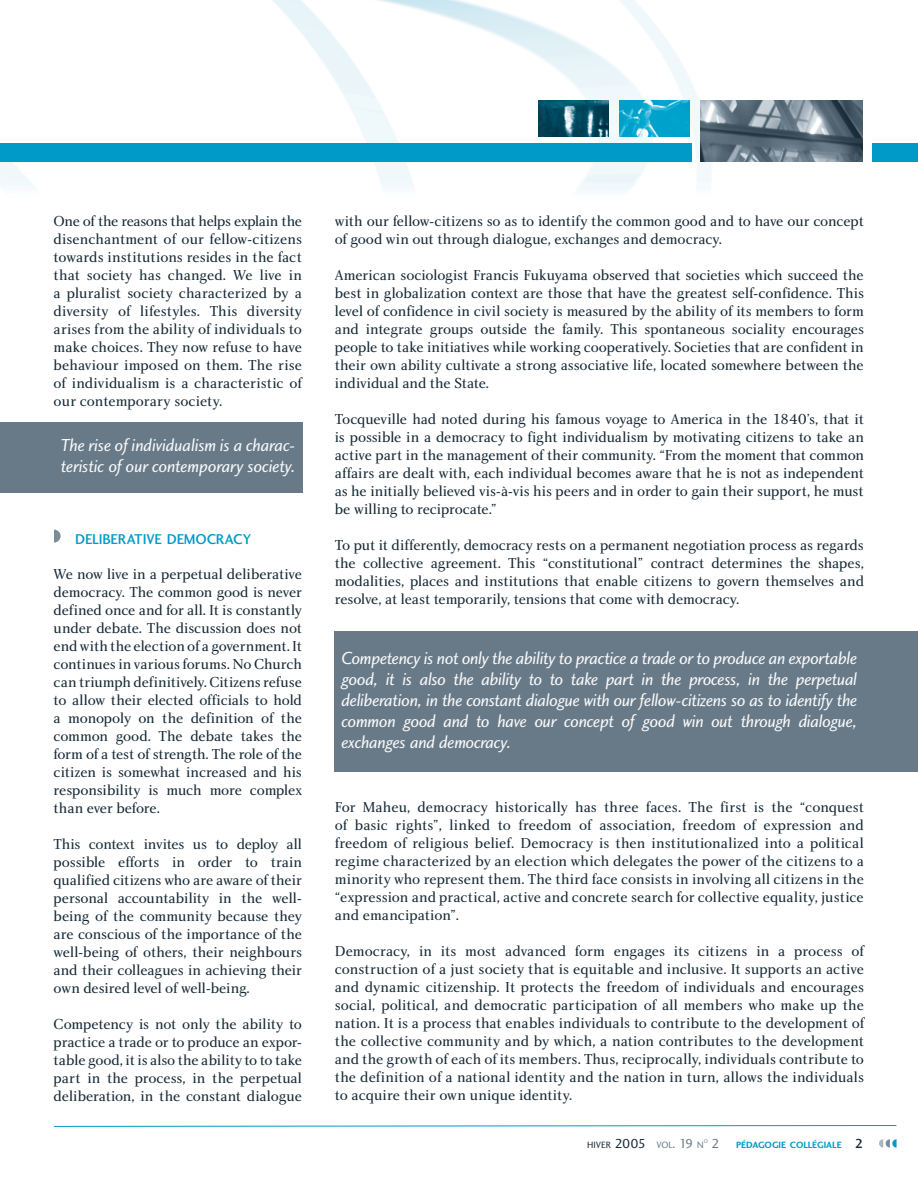
<style>
.page{position:relative;width:918px;height:1188px;background:#fff}
.page>*{position:absolute;margin:0;border:0;box-sizing:border-box;transform-origin:0 0}
.t1{font:18px/21px "Charlotte Sans Book Italic Plain";letter-spacing:-.02em;color:#f9fafb;text-align:justify}
.t2{font:15px/18px "Charlotte Book Plain";letter-spacing:-.01em;color:#142733;text-align:justify}
.t3{font:14.7px "Charlotte Sans Medium Plain";letter-spacing:-.01em;color:#009ac8}
.t4{font:9.45px "Charlotte Sans Bold Plain";color:#009ac8}
.t5{font:9.45px "Charlotte Sans Book Plain";color:#142733}
.t6{font:5.55px "Charlotte Sans Book Plain";color:#687a88}
.s1{font-size:13.5px}
.s2{color:#687a88}
.s3{font-size:13.5px;color:#687a88}
.s4{font-family:"Charlotte Sans Book Plain";font-size:13.5px;color:#687a88}
.s5{font-family:"Charlotte Sans Medium Plain";font-size:13.5px;color:#142733}
</style>
<div class="page">
<img style="left:0;top:0;width:918px;height:192px">
<div style="left:872px;top:144px;width:46px;height:18px;background:#009ac8"></div>
<div style="left:0;top:144px;width:691px;height:18px;background:#009ac8"></div>
<img style="left:701px;top:101px;width:162px;height:61px">
<img style="left:619px;top:101px;width:70px;height:36px">
<img style="left:538px;top:101px;width:71px;height:36px">
<svg style="left:54px;top:1125px;width:843px;height:2px;background:#7fcbe2"></svg>
<svg style="left:54px;top:530px;width:7px;height:13px"></svg>
<div style="left:335px;top:632px;width:583px;height:140px;background:#687a88"></div>
<div style="left:0;top:423px;width:302px;height:70px;background:#687a88"></div>
<svg style="left:879px;top:1139px;width:18px;height:9px"></svg>
<p class="t2" style="left:54px;top:213px;width:250px">One of the reasons that helps explain the disenchantment of our fellow-citizens towards institutions resides in the fact that society has changed. We live in a pluralist society characterized by a diversity of lifestyles. This diversity arises from the ability of individuals to make choices. They now refuse to have behaviour imposed on them. The rise of individualism is a characteristic of our contemporary society.</p>
<p class="t1" style="left:61px;top:436px;width:236px">The rise of individualism is a charac&shy;teristic of our contemporary society.</p>
<p class="t3" style="left:75px;top:533px;width:178px">DELIBERATIVE DEMOCRACY</p>
<p class="t2" style="left:54px;top:566px;width:250px">We now live in a perpetual deliberative democracy. The common good is never defined once and for all. It is constantly under debate. The discussion does not end with the election of a government. It continues in various forums. No Church can triumph definitively. Citizens refuse to allow their elected officials to hold a monopoly on the definition of the common good. The debate takes the form of a test of strength. The role of the citizen is somewhat increased and his responsibility is much more complex than ever before.</p>
<p class="t2" style="left:54px;top:836px;width:250px">This context invites us to deploy all possible efforts in order to train qualified citizens who are aware of their personal accountability in the well&shy;being of the community because they are conscious of the importance of the well-being of others, their neighbours and their colleagues in achieving their own desired level of well-being.</p>
<p class="t2" style="left:54px;top:1016px;width:250px">Competency is not only the ability to practice a trade or to produce an expor&shy;table good, it is also the ability to to take part in the process, in the perpetual deliberation, in the constant dialogue</p>
<p class="t2" style="left:335px;top:213px;width:531px">with our fellow-citizens so as to identify the common good and to have our concept of good win out through dialogue, exchanges and democracy.</p>
<p class="t2" style="left:335px;top:267px;width:531px">American sociologist Francis Fukuyama observed that societies which succeed the best in globalization context are those that have the greatest self-confidence. This level of confidence in civil society is measured by the ability of its members to form and integrate groups outside the family. This spontaneous sociality encourages people to take initiatives while working cooperatively. Societies that are confident in their own ability cultivate a strong associative life, located somewhere between the individual and the State.</p>
<p class="t2" style="left:335px;top:411px;width:531px">Tocqueville had noted during his famous voyage to America in the 1840’s, that it is possible in a democracy to fight individualism by motivating citizens to take an active part in the management of their community. “From the moment that common affairs are dealt with, each individual becomes aware that he is not as independent as he initially believed vis-à-vis his peers and in order to gain their support, he must be willing to reciprocate.”</p>
<p class="t2" style="left:335px;top:537px;width:531px">To put it differently, democracy rests on a permanent negotiation process as regards the collective agreement. This “constitutional” contract determines the shapes, modalities, places and institutions that enable citizens to govern themselves and resolve, at least temporarily, tensions that come with democracy.</p>
<p class="t1" style="left:342px;top:649px;width:517px">Competency is not only the ability to practice a trade or to produce an exportable good, it is also the ability to to take part in the process, in the perpetual deliberation, in the constant dialogue with our fellow-citizens so as to identify the common good and to have our concept of good win out through dialogue, exchanges and democracy.</p>
<p class="t2" style="left:335px;top:800px;width:531px">For Maheu, democracy historically has three faces. The first is the “conquest of basic rights”, linked to freedom of association, freedom of expression and freedom of religious belief. Democracy is then institutionalized into a political regime characterized by an election which delegates the power of the citizens to a minority who represent them. The third face consists in involving all citizens in the “expression and practical, active and concrete search for collective equality, justice and emancipation”.</p>
<p class="t2" style="left:335px;top:944px;width:531px">Democracy, in its most advanced form engages its citizens in a process of construction of a just society that is equitable and inclusive. It supports an active and dynamic citizenship. It protects the freedom of individuals and encourages social, political, and democratic participation of all members who make up the nation. It is a process that enables individuals to contribute to the development of the collective community and by which, a nation contributes to the development and the growth of each of its members. Thus, reciprocally, individuals contribute to the definition of a national identity and the nation in turn, allows the individuals to acquire their own unique identity.</p>
<p class="t5" style="left:587px;top:1141px;width:118px">HIVER <span class="s1">2005</span> <span class="s2">VOL</span><span class="s3">. 19</span> <span class="s2">N</span></p>
<p class="t6" style="left:704px;top:1139px;width:6px">O</p>
<p class="t4" style="left:712px;top:1141px;width:153px"><span class="s4">2</span> PÉDAGOGIE COLLÉGIALE <span class="s5">2</span></p>
</div>
